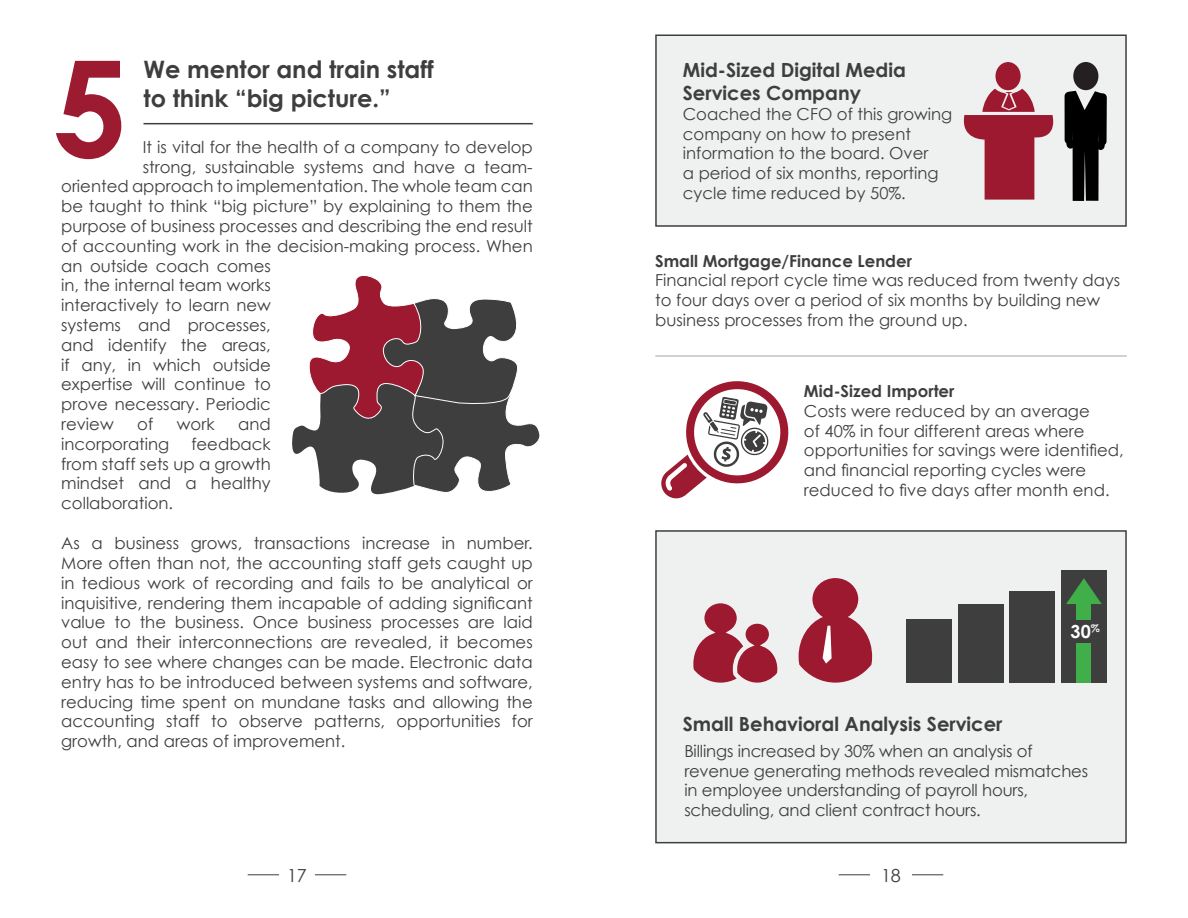
<style>
.page{position:relative;width:1188px;height:918px;background:#fff}
.page>*{position:absolute;margin:0;border:0;box-sizing:border-box;transform-origin:0 0}
.t1{font:700 133.5px "Century Gothic";color:#9d1b30}
.t2{font:700 24px/28.8px "Century Gothic";color:#3e3e3e}
.t3{font:700 19.5px/23.4px "Century Gothic";color:#3e3e3e}
.t4{font:18px "Century Gothic";color:#3e3e3e}
.t5{font:700 18px "Century Gothic";color:#fff}
.t6{font:16.5px/19.8px "Century Gothic";color:#3e3e3e}
.t7{font:700 16.5px "Century Gothic";color:#3e3e3e}
</style>
<div class="page">
<div style="left:655px;top:34px;width:472px;height:193px;background:#eff0f0;border:2px solid #3e3e3e"></div>
<hr style="left:143px;top:123px;width:390px;height:1px;background:#3e3e3e">
<div style="left:655px;top:530px;width:472px;height:313px;background:#eff0f0;border:2px solid #3e3e3e"></div>
<div style="left:906px;top:619px;width:46px;height:64px;background:#3e3e3e"></div>
<div style="left:958px;top:604px;width:45px;height:79px;background:#3e3e3e"></div>
<div style="left:1009px;top:591px;width:46px;height:92px;background:#3e3e3e"></div>
<div style="left:1061px;top:570px;width:46px;height:113px;background:#3e3e3e"></div>
<div style="left:1076px;top:601px;width:15px;height:19px;background:#40ae49"></div>
<div style="left:1076px;top:643px;width:15px;height:40px;background:#40ae49"></div>
<svg style="left:1066px;top:578px;width:36px;height:26px"></svg>
<hr style="left:655px;top:355px;width:472px;height:2px;background:#bec5c2">
<svg style="left:292px;top:275px;width:248px;height:220px"></svg>
<div style="left:995px;top:62px;width:26px;height:28px;background:#9d1930;border-radius:50%"></div>
<svg style="left:963px;top:89px;width:91px;height:111px"></svg>
<svg style="left:1069px;top:91px;width:31px;height:110px;background:#272727"></svg>
<div style="left:1098px;top:93px;width:9px;height:52px;background:#000;border-radius:4px"></div>
<div style="left:1097px;top:141px;width:8px;height:9px;background:#000;border-radius:50%"></div>
<div style="left:1065px;top:92px;width:8px;height:52px;background:#000;border-radius:4px"></div>
<div style="left:1066px;top:139px;width:8px;height:10px;background:#000;border-radius:50%"></div>
<div style="left:1073px;top:62px;width:25px;height:28px;background:#241f21;border-radius:50%"></div>
<svg style="left:661px;top:381px;width:128px;height:118px"></svg>
<svg style="left:693px;top:603px;width:84px;height:80px"></svg>
<svg style="left:799px;top:578px;width:73px;height:105px"></svg>
<hr style="left:248px;top:875px;width:31px;height:1px;background:#3e3e3e">
<hr style="left:315px;top:875px;width:31px;height:1px;background:#3e3e3e">
<hr style="left:839px;top:875px;width:31px;height:1px;background:#3e3e3e">
<hr style="left:912px;top:875px;width:31px;height:1px;background:#3e3e3e">
<h2 class="t2" style="left:143px;top:55px;width:292px">We mentor and train staff to think “big picture.”</h2>
<p class="t6" style="left:143px;top:137px;width:391px">It is vital for the health of a company to develop</p>
<p class="t6" style="left:143px;top:156px;width:391px">strong, sustainable systems and have a team-</p>
<p class="t6" style="left:61px;top:176px;width:473px">oriented approach to implementation. The whole team can</p>
<p class="t6" style="left:61px;top:196px;width:473px">be taught to think “big picture” by explaining to them the</p>
<p class="t6" style="left:61px;top:216px;width:473px">purpose of business processes and describing the end result</p>
<p class="t6" style="left:61px;top:236px;width:473px">of accounting work in the decision-making process. When</p>
<p class="t6" style="left:61px;top:255px;width:211px">an outside coach comes</p>
<p class="t6" style="left:61px;top:275px;width:211px">in, the internal team works</p>
<p class="t6" style="left:61px;top:295px;width:211px">interactively to learn new</p>
<p class="t6" style="left:61px;top:315px;width:211px">systems and processes,</p>
<p class="t6" style="left:61px;top:335px;width:211px">and identify the areas,</p>
<p class="t6" style="left:61px;top:354px;width:211px">if any, in which outside</p>
<p class="t6" style="left:61px;top:374px;width:211px">expertise will continue to</p>
<p class="t6" style="left:61px;top:394px;width:211px">prove necessary. Periodic</p>
<p class="t6" style="left:61px;top:414px;width:54px">review</p>
<p class="t6" style="left:137px;top:414px;width:17px">of</p>
<p class="t6" style="left:177px;top:414px;width:39px">work</p>
<p class="t6" style="left:238px;top:414px;width:34px">and</p>
<p class="t6" style="left:61px;top:434px;width:110px">incorporating</p>
<h1 class="t1" style="left:53px;top:24px;width:76px">5</h1>
<p class="t6" style="left:61px;top:434px;width:211px;text-align:justify;text-indent:130px">feedback from staff sets up a growth mindset and a healthy collaboration.</p>
<p class="t6" style="left:61px;top:533px;width:473px;text-align:justify">As a business grows, transactions increase in number.<br>More often than not, the accounting staff gets caught up in tedious work of recording and fails to be analytical or inquisitive, rendering them incapable of adding significant value to the business. Once business processes are laid out and their interconnections are revealed, it becomes easy to see where changes can be made. Electronic data entry has to be introduced between systems and software, reducing time spent on mundane tasks and allowing the accounting staff to observe patterns, opportunities for growth, and areas of improvement.</p>
<p class="t3" style="left:683px;top:57px;width:225px">Mid-Sized Digital Media<br>Services Company</p>
<p class="t6" style="left:683px;top:104px;width:271px">Coached the CFO of this growing company on how to present information to the board. Over<br>a period of six months, reporting cycle time reduced by 50%.</p>
<p class="t7" style="left:655px;top:250px;width:258px">Small Mortgage/Finance Lender</p>
<p class="t6" style="left:655px;top:270px;width:467px">Financial report cycle time was reduced from twenty days to four days over a period of six months by building new business processes from the ground up.</p>
<p class="t7" style="left:804px;top:381px;width:152px">Mid-Sized Importer</p>
<p class="t6" style="left:804px;top:401px;width:321px">Costs were reduced by an average<br>of 40% in four different areas where opportunities for savings were identified, and financial reporting cycles were reduced to five days after month end.</p>
<p class="t5" style="left:1071px;top:620px;width:31px">30<sup>%</sup></p>
<p class="t3" style="left:683px;top:712px;width:321px">Small Behavioral Analysis Servicer</p>
<p class="t6" style="left:684px;top:741px;width:405px">Billings increased by 30% when an analysis of revenue generating methods revealed mismatches in employee understanding of payroll hours, scheduling, and client contract hours.</p>
<p class="t4" style="left:287px;top:864px;width:21px">17</p>
<p class="t4" style="left:881px;top:864px;width:21px">18</p>
</div>
